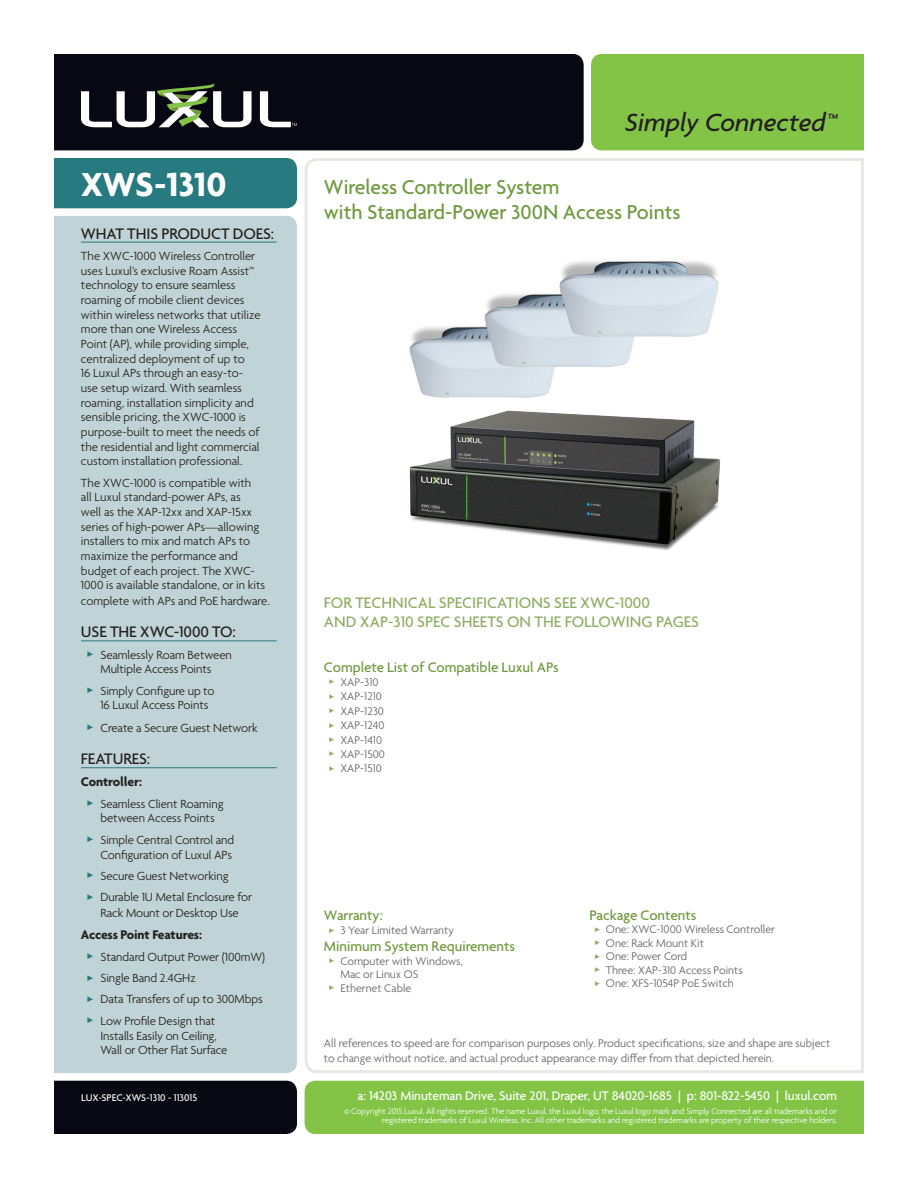
<style>
.page{position:relative;width:918px;height:1188px;background:#fff}
.page>*{position:absolute;margin:0;border:0;box-sizing:border-box;transform-origin:0 0}
.Part_Number{font:700 36px "Agenda";color:#fff}
.t1{font:italic 500 27px "Agenda";color:#231f20}
.Part_Description{font:500 21.75px "Agenda";color:#6f9a3f}
.Main-Header{font:500 16.5px/18.9px "Agenda";color:#90ad65}
.Left-Header{font:500 16.5px "Agenda";letter-spacing:-.005em;color:#231f20}
.Main-Footnote_Header{font:500 15px "Agenda";color:#6f9a3f}
.Footer-Address{font:500 13.5px "Agenda";letter-spacing:-.005em;color:#fff}
.Left-Body{font:700 13.5px "Agenda";letter-spacing:-.01em;color:#231f20}
.Left-Body-2{font:300 12.75px/14.7px "Agenda";letter-spacing:-.005em;color:#231f20}
.t2{font:300 12px/14.4px "Agenda";color:#636366}
.Footer-Part_Number{font:500 10.5px "Agenda";color:#fff}
.Copyright_Statement{font:300 9px/9px "Agenda";letter-spacing:-.01em;color:#fff;text-align:right}
</style>
<div class="page">
<div style="left:54px;top:1081px;width:243px;height:53px;background:#080813"></div>
<div style="left:54px;top:54px;width:530px;height:96px;background:#080813"></div>
<div style="left:54px;top:216px;width:243px;height:857px;background:#c0d3d6"></div>
<div style="left:591px;top:54px;width:273px;height:96px;background:#83c447"></div>
<svg style="left:81px;top:83px;width:216px;height:44px"></svg>
<svg style="left:304px;top:158px;width:560px;height:915px"></svg>
<div style="left:305px;top:1081px;width:559px;height:53px;background:#83c447"></div>
<div style="left:54px;top:158px;width:243px;height:50px;background:#277a7f"></div>
<hr style="left:81px;top:242px;width:196px;height:1px;background:#277a7f">
<hr style="left:81px;top:640px;width:196px;height:1px;background:#277a7f">
<hr style="left:81px;top:767px;width:196px;height:1px;background:#277a7f">
<img style="left:396px;top:254px;width:338px;height:305px">
<svg style="left:88px;top:651px;width:5px;height:6px"></svg>
<svg style="left:88px;top:688px;width:5px;height:5px"></svg>
<svg style="left:88px;top:724px;width:5px;height:6px"></svg>
<svg style="left:88px;top:801px;width:5px;height:5px"></svg>
<svg style="left:88px;top:837px;width:5px;height:5px"></svg>
<svg style="left:88px;top:873px;width:5px;height:5px"></svg>
<svg style="left:88px;top:894px;width:5px;height:6px"></svg>
<svg style="left:88px;top:953px;width:5px;height:6px"></svg>
<svg style="left:88px;top:975px;width:5px;height:6px"></svg>
<svg style="left:88px;top:996px;width:5px;height:6px"></svg>
<svg style="left:88px;top:1018px;width:5px;height:5px"></svg>
<svg style="left:330px;top:928px;width:4px;height:5px"></svg>
<svg style="left:330px;top:959px;width:4px;height:4px"></svg>
<svg style="left:330px;top:986px;width:4px;height:4px"></svg>
<svg style="left:595px;top:927px;width:5px;height:5px"></svg>
<svg style="left:595px;top:940px;width:5px;height:5px"></svg>
<svg style="left:595px;top:954px;width:5px;height:5px"></svg>
<svg style="left:595px;top:967px;width:5px;height:5px"></svg>
<svg style="left:595px;top:981px;width:5px;height:5px"></svg>
<svg style="left:329px;top:680px;width:5px;height:4px"></svg>
<svg style="left:329px;top:694px;width:5px;height:5px"></svg>
<svg style="left:329px;top:708px;width:5px;height:5px"></svg>
<svg style="left:329px;top:723px;width:5px;height:5px"></svg>
<svg style="left:329px;top:737px;width:5px;height:5px"></svg>
<svg style="left:329px;top:752px;width:5px;height:4px"></svg>
<svg style="left:329px;top:766px;width:5px;height:5px"></svg>
<p class="Part_Number" style="left:81px;top:162px;width:147px">XWS-1310</p>
<p class="Left-Header" style="left:81px;top:224px;width:195px">WHAT THIS PRODUCT DOES:</p>
<p class="Left-Body-2" style="left:81px;top:249px;width:181px">The XWC-1000 Wireless Controller uses Luxul’s exclusive Roam Assist™ technology to ensure seamless roaming of mobile client devices within wireless networks that utilize more than one Wireless Access Point (AP), while providing simple, centralized deployment of up to<br>16 Luxul APs through an easy-to&shy;use setup wizard. With seamless roaming, installation simplicity and sensible pricing, the XWC-1000 is purpose-built to meet the needs of the residential and light commercial custom installation professional.</p>
<p class="Left-Body-2" style="left:81px;top:476px;width:190px">The XWC-1000 is compatible with<br>all Luxul standard-power APs, as<br>well as the XAP-12xx and XAP-15xx series of high-power APs—allowing installers to mix and match APs to maximize the performance and budget of each project. The XWC-1000 is available standalone, or in kits complete with APs and PoE hardware.</p>
<p class="Left-Header" style="left:81px;top:623px;width:156px">USE THE XWC-1000 TO:</p>
<p class="Left-Body-2" style="left:100px;top:648px;width:133px">Seamlessly Roam Between<br>Multiple Access Points</p>
<p class="Left-Body-2" style="left:100px;top:684px;width:116px">Simply Configure up to<br>16 Luxul Access Points</p>
<p class="Left-Body-2" style="left:100px;top:721px;width:159px">Create a Secure Guest Network</p>
<p class="Left-Header" style="left:81px;top:750px;width:71px">FEATURES:</p>
<p class="Left-Body" style="left:81px;top:774px;width:63px">Controller:</p>
<p class="Left-Body-2" style="left:100px;top:797px;width:125px">Seamless Client Roaming between Access Points</p>
<p class="Left-Body-2" style="left:100px;top:833px;width:135px">Simple Central Control and<br>Configuration of Luxul APs</p>
<p class="Left-Body-2" style="left:100px;top:869px;width:130px">Secure Guest Networking</p>
<p class="Left-Body-2" style="left:100px;top:890px;width:153px;line-height:15.5px">Durable 1U Metal Enclosure for<br>Rack Mount or Desktop Use</p>
<p class="Left-Body" style="left:81px;top:927px;width:123px">Access Point Features:</p>
<p class="Left-Body-2" style="left:100px;top:950px;width:166px">Standard Output Power (100mW)</p>
<p class="Left-Body-2" style="left:100px;top:971px;width:97px">Single Band 2.4GHz</p>
<p class="Left-Body-2" style="left:100px;top:993px;width:164px">Data Transfers of up to 300Mbps</p>
<p class="Left-Body-2" style="left:100px;top:1014px;width:129px">Low Profile Design that<br>Installs Easily on Ceiling,<br>Wall or Other Flat Surface</p>
<p class="Footer-Part_Number" style="left:81px;top:1092px;width:118px">LUX-SPEC-XWS-1310 - 113015</p>
<h2 class="t1" style="left:625px;top:106px;width:214px">Simply Connected™</h2>
<p class="Part_Description" style="left:324px;top:176px;width:237px">Wireless Controller System</p>
<p class="Part_Description" style="left:324px;top:201px;width:358px">with Standard-Power 300N Access Points</p>
<p class="Main-Header" style="left:324px;top:594px;width:377px">FOR TECHNICAL SPECIFICATIONS SEE XWC-1000<br>AND XAP-310 SPEC SHEETS ON THE FOLLOWING PAGES</p>
<p class="Main-Footnote_Header" style="left:324px;top:659px;width:236px">Complete List of Compatible Luxul APs</p>
<p class="t2" style="left:340px;top:676px;width:40px">XAP-310</p>
<p class="t2" style="left:340px;top:690px;width:43px">XAP-1210</p>
<p class="t2" style="left:340px;top:704px;width:45px">XAP-1230</p>
<p class="t2" style="left:340px;top:719px;width:46px">XAP-1240</p>
<p class="t2" style="left:340px;top:733px;width:43px">XAP-1410</p>
<p class="t2" style="left:340px;top:748px;width:46px">XAP-1500</p>
<p class="t2" style="left:340px;top:762px;width:43px">XAP-1510</p>
<p class="Main-Footnote_Header" style="left:324px;top:907px;width:60px">Warranty:</p>
<p class="t2" style="left:340px;top:924px;width:115px">3 Year Limited Warranty</p>
<p class="Main-Footnote_Header" style="left:324px;top:938px;width:193px">Minimum System Requirements</p>
<p class="t2" style="left:340px;top:955px;width:124px;line-height:13.5px">Computer with Windows,<br>Mac or Linux OS</p>
<p class="t2" style="left:340px;top:982px;width:72px">Ethernet Cable</p>
<p class="Main-Footnote_Header" style="left:589px;top:907px;width:108px">Package Contents</p>
<p class="t2" style="left:606px;top:923px;width:170px">One: XWC-1000 Wireless Controller</p>
<p class="t2" style="left:606px;top:936px;width:99px">One: Rack Mount Kit</p>
<p class="t2" style="left:606px;top:950px;width:83px">One: Power Cord</p>
<p class="t2" style="left:606px;top:963px;width:138px">Three: XAP-310 Access Points</p>
<p class="t2" style="left:606px;top:977px;width:130px">One: XFS-1054P PoE Switch</p>
<p class="t2" style="left:324px;top:1037px;width:508px">All references to speed are for comparison purposes only. Product specifications, size and shape are subject to change without notice, and actual product appearance may differ from that depicted herein.</p>
<p class="Footer-Address" style="left:358px;top:1089px;width:481px">a: 14203 Minuteman Drive, Suite 201, Draper, UT 84020-1685 | p: 801-822-5450 | luxul.com</p>
<p class="Copyright_Statement" style="left:344px;top:1107px;width:494px">© Copyright 2015 Luxul. All rights reserved. The name Luxul, the Luxul logo, the Luxul logo mark and Simply Connected are all trademarks and or registered trademarks of Luxul Wireless, Inc. All other trademarks and registered trademarks are property of their respective holders.</p>
</div>
